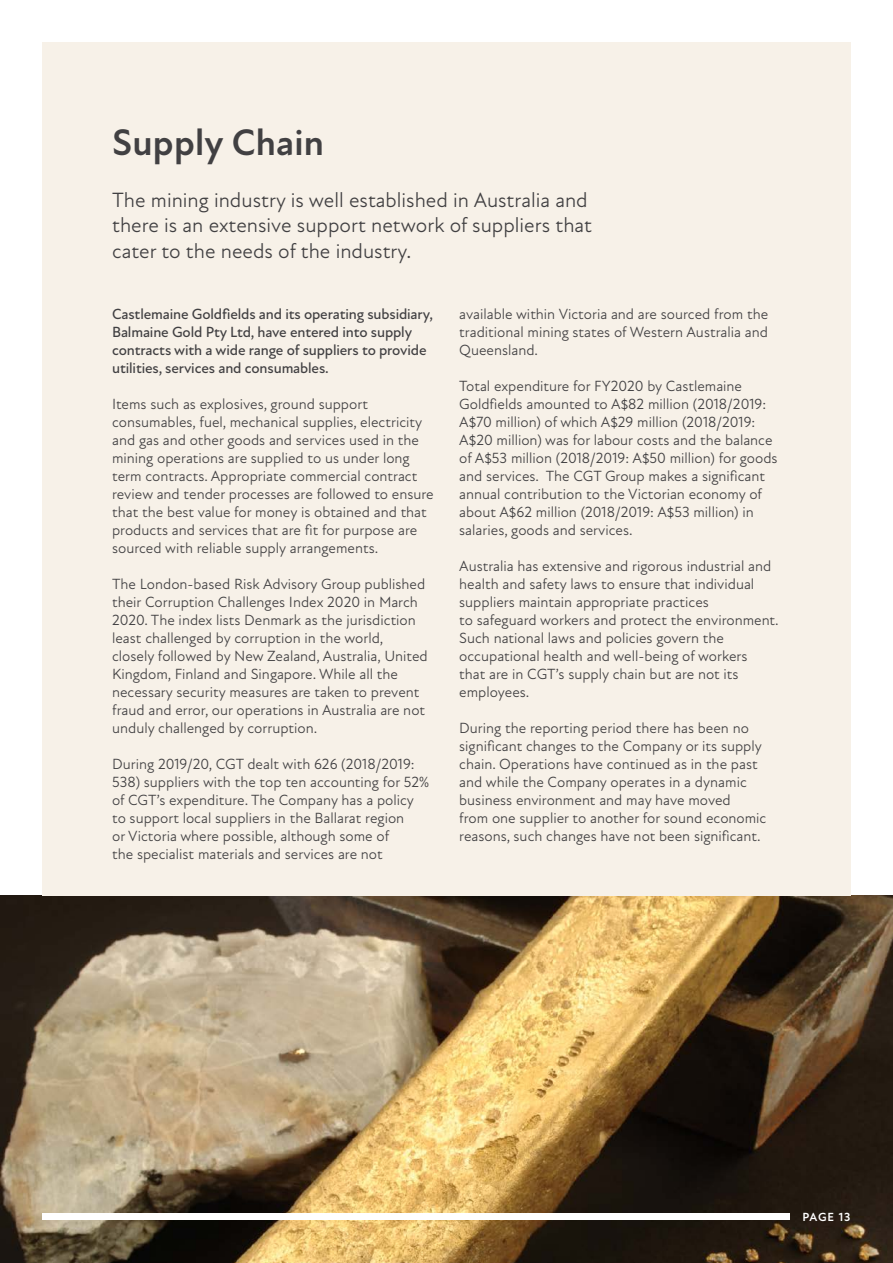
<style>
.page{position:relative;width:893px;height:1263px;background:#fff}
.page>*{position:absolute;margin:0;border:0;box-sizing:border-box;transform-origin:0 0}
.t1{font:700 37.5px "Atten New";letter-spacing:.005em;color:#414042}
.t2{font:21px/25.5px "Atten New";color:#414042}
.t3{font:15px/18px "Atten New";color:#414042}
.t4{font:500 15px/18px "Atten New";letter-spacing:-.01em;color:#414042}
.t5{font:700 12px "Atten New";letter-spacing:.065em;color:#fff}
</style>
<div class="page">
<img style="left:0;top:896px;width:893px;height:367px">
<div style="left:42px;top:43px;width:808px;height:853px;background:#f7f1e8"></div>
<div style="left:42px;top:1214px;width:747px;height:6px;background:#fff"></div>
<h1 class="t1" style="left:112px;top:120px;width:214px">Supply Chain</h1>
<h2 class="t2" style="left:112px;top:187px;width:482px">The mining industry is well established in Australia and there is an extensive support network of suppliers that cater to the needs of the industry.</h2>
<p class="t4" style="left:112px;top:305px;width:322px">Castlemaine Goldfields and its operating subsidiary, Balmaine Gold Pty Ltd, have entered into supply contracts with a wide range of suppliers to provide utilities, services and consumables.</p>
<p class="t3" style="left:112px;top:395px;width:323px">Items such as explosives, ground support consumables, fuel, mechanical supplies, electricity and gas and other goods and services used in the mining operations are supplied to us under long term contracts. Appropriate commercial contract review and tender processes are followed to ensure that the best value for money is obtained and that products and services that are fit for purpose are sourced with reliable supply arrangements.</p>
<p class="t3" style="left:112px;top:575px;width:317px">The London-based Risk Advisory Group published their Corruption Challenges Index 2020 in March 2020. The index lists Denmark as the jurisdiction least challenged by corruption in the world, closely followed by New Zealand, Australia, United Kingdom, Finland and Singapore. While all the necessary security measures are taken to prevent fraud and error, our operations in Australia are not unduly challenged by corruption.</p>
<p class="t3" style="left:112px;top:755px;width:318px">During 2019/20, CGT dealt with 626 (2018/2019:<br>538) suppliers with the top ten accounting for 52% of CGT’s expenditure. The Company has a policy to support local suppliers in the Ballarat region<br>or Victoria where possible, although some of<br>the specialist materials and services are not</p>
<p class="t3" style="left:459px;top:305px;width:310px;text-align:justify">available within Victoria and are sourced from the traditional mining states of Western Australia and Queensland.</p>
<p class="t3" style="left:459px;top:377px;width:320px">Total expenditure for FY2020 by Castlemaine Goldfields amounted to A$82 million (2018/2019:<br>A$70 million) of which A$29 million (2018/2019:<br>A$20 million) was for labour costs and the balance of A$53 million (2018/2019: A$50 million) for goods and services. The CGT Group makes a significant annual contribution to the Victorian economy of about A$62 million (2018/2019: A$53 million) in salaries, goods and services.</p>
<p class="t3" style="left:459px;top:557px;width:321px">Australia has extensive and rigorous industrial and health and safety laws to ensure that individual suppliers maintain appropriate practices<br>to safeguard workers and protect the environment.<br>Such national laws and policies govern the occupational health and well-being of workers<br>that are in CGT’s supply chain but are not its employees.</p>
<p class="t3" style="left:459px;top:719px;width:309px">During the reporting period there has been no significant changes to the Company or its supply chain. Operations have continued as in the past and while the Company operates in a dynamic business environment and may have moved<br>from one supplier to another for sound economic reasons, such changes have not been significant.</p>
<p class="t5" style="left:802px;top:1210px;width:50px">PAGE 13</p>
</div>
